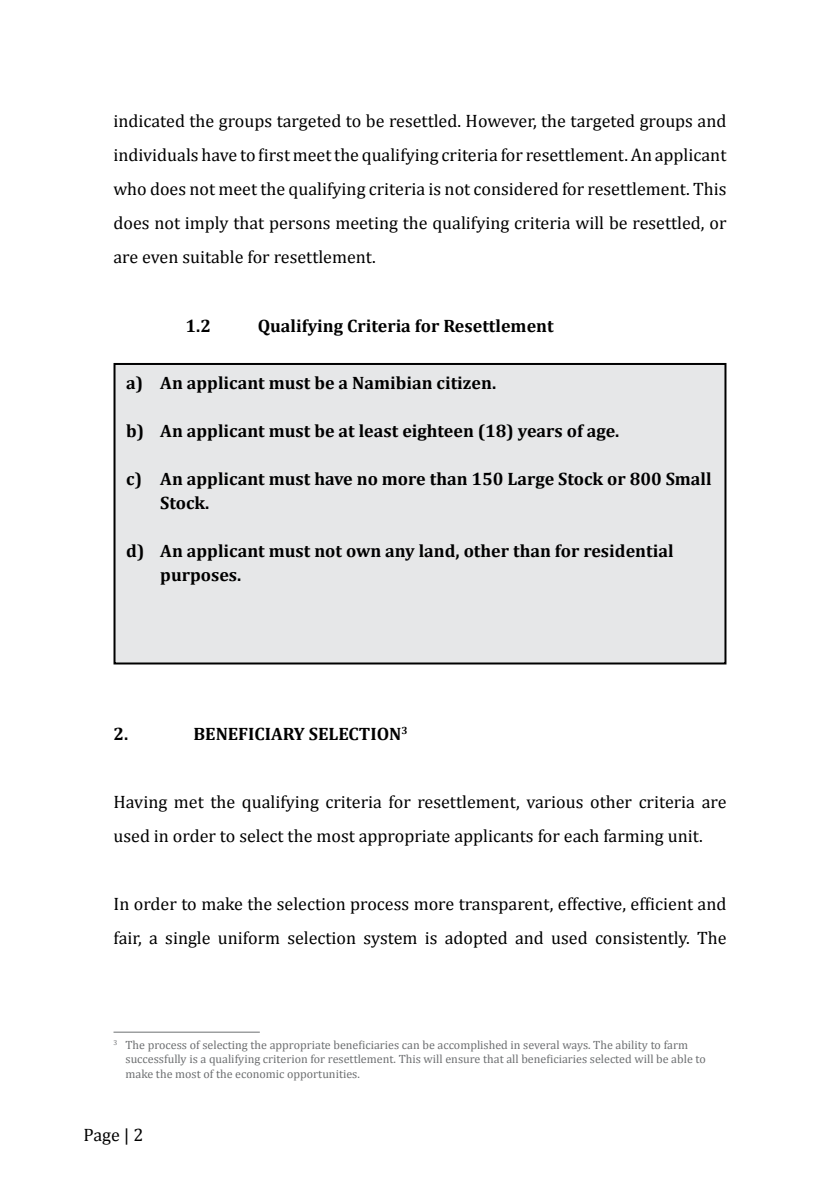
<style>
.page{position:relative;width:840px;height:1191px;background:#fff}
.page>*{position:absolute;margin:0;border:0;box-sizing:border-box;transform-origin:0 0}
.t1{font:18px/34px "Cambria";color:#000}
.t2{font:700 18px/24px "Cambria";color:#000}
.t3{font:12px/14.4px "Cambria";color:#6d6f71}
</style>
<div class="page">
<div style="left:114px;top:364px;width:611px;height:299px;background:#e6e7e8"></div>
<div style="left:113px;top:363px;width:613px;height:301px;border:2px solid #000"></div>
<hr style="left:113px;top:1031px;width:147px;height:1px;background:#6d6f71">
<p class="t1" style="left:113px;top:104px;width:614px;text-align:justify">indicated the groups targeted to be resettled. However, the targeted groups and individuals have to first meet the qualifying criteria for resettlement. An applicant who does not meet the qualifying criteria is not considered for resettlement. This does not imply that persons meeting the qualifying criteria will be resettled, or are even suitable for resettlement.</p>
<p class="t2" style="left:185px;top:313px;width:27px">1.2</p>
<p class="t2" style="left:257px;top:313px;width:297px">Qualifying Criteria for Resettlement</p>
<p class="t2" style="left:126px;top:370px;width:371px">a) An applicant must be a Namibian citizen.</p>
<p class="t2" style="left:126px;top:418px;width:494px">b) An applicant must be at least eighteen (18) years of age.</p>
<p class="t2" style="left:160px;top:466px;width:552px;text-indent:-34px">c) An applicant must have no more than 150 Large Stock or 800 Small<br>Stock.</p>
<p class="t2" style="left:160px;top:538px;width:514px;text-indent:-34px">d) An applicant must not own any land, other than for residential purposes.</p>
<p class="t2" style="left:113px;top:721px;width:16px">2.</p>
<p class="t2" style="left:193px;top:721px;width:216px">BENEFICIARY SELECTION<sup>3</sup></p>
<p class="t1" style="left:113px;top:784px;width:614px">Having met the qualifying criteria for resettlement, various other criteria are used in order to select the most appropriate applicants for each farming unit.</p>
<p class="t1" style="left:113px;top:886px;width:614px">In order to make the selection process more transparent, effective, efficient and fair, a single uniform selection system is adopted and used consistently. The</p>
<p class="t3" style="left:125px;top:1037px;width:581px;text-indent:-12px"><sup>3</sup> The process of selecting the appropriate beneficiaries can be accomplished in several ways. The ability to farm successfully is a qualifying criterion for resettlement. This will ensure that all beneficiaries selected will be able to make the most of the economic opportunities.</p>
<p class="t1" style="left:83px;top:1118px;width:61px">Page | 2</p>
</div>
